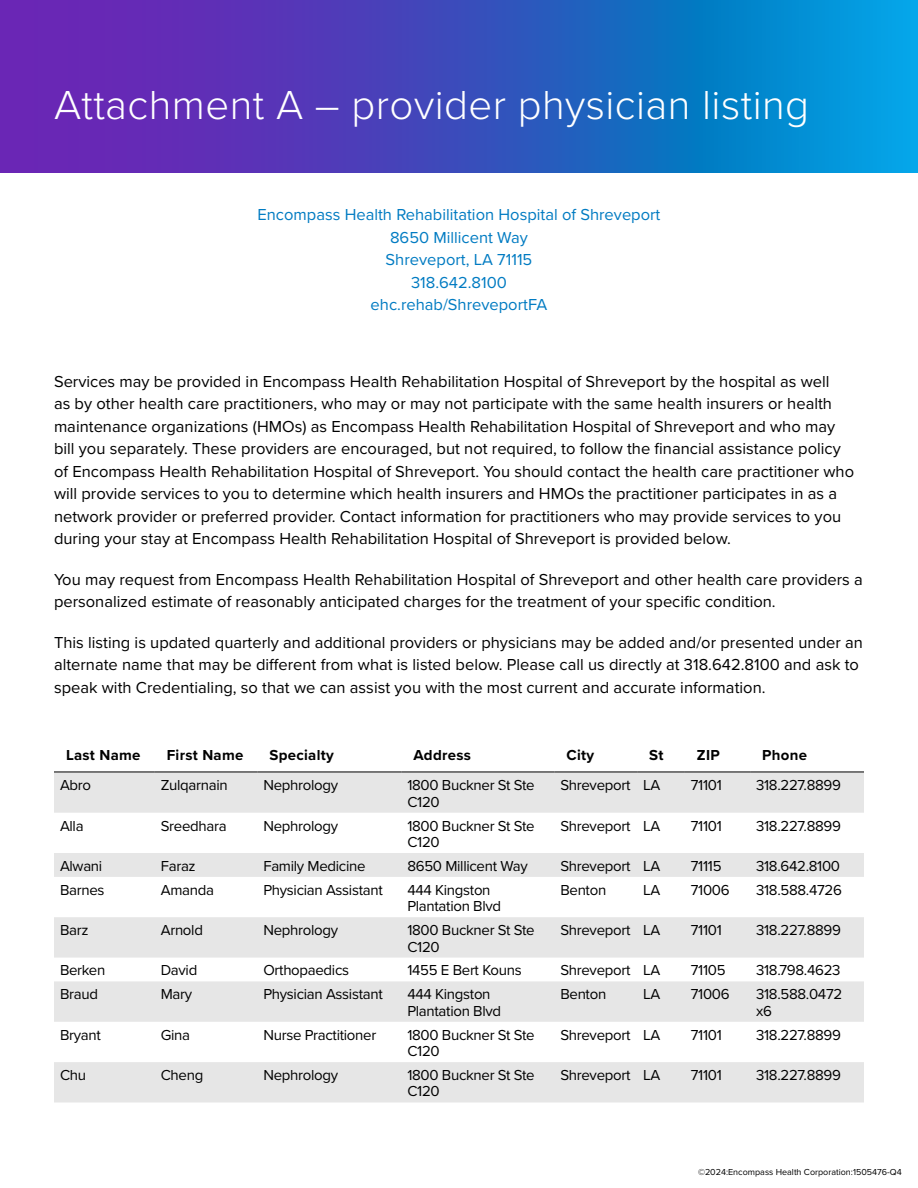
<style>
.page{position:relative;width:918px;height:1188px;background:#fff}
.page>*{position:absolute;margin:0;border:0;box-sizing:border-box;transform-origin:0 0}
.Header_-_EH{font:300 42px "Proxima Nova";letter-spacing:.01em;color:#fff}
.Body_-_EH{font:16.5px/22.5px "Proxima Nova";color:#000}
.Hospital_info_-_EH{font:16.5px/22.5px "Proxima Nova";color:#007bc2;text-align:center}
.Table_body_-_EH{font:15px/16.5px "Proxima Nova";letter-spacing:-.02em;color:#000}
.Table_Header_-_EH{font:700 15px "Proxima Nova";letter-spacing:.02em;color:#000}
.t1{font:9px "Proxima Nova";color:#000}
</style>
<div class="page">
<svg style="left:0;top:0;width:918px;height:173px;background:#3555c0"></svg>
<svg style="left:54px;top:773px;width:810px;height:329px;fill:#e6e6e6"></svg>
<hr style="left:54px;top:772px;width:101px;height:1px;background:#000">
<hr style="left:155px;top:772px;width:102px;height:1px;background:#000">
<hr style="left:257px;top:772px;width:144px;height:1px;background:#000">
<hr style="left:401px;top:772px;width:153px;height:1px;background:#000">
<hr style="left:554px;top:772px;width:83px;height:1px;background:#000">
<hr style="left:637px;top:772px;width:48px;height:1px;background:#000">
<hr style="left:685px;top:772px;width:65px;height:1px;background:#000">
<hr style="left:750px;top:772px;width:114px;height:1px;background:#000">
<h1 class="Header_-_EH" style="left:54px;top:74px;width:757px">Attachment A – provider physician listing</h1>
<p class="Hospital_info_-_EH" style="left:257px;top:203px;width:405px">Encompass Health Rehabilitation Hospital of Shreveport<br>8650 Millicent Way<br>Shreveport, LA 71115<br>318.642.8100<br>ehc.rehab/ShreveportFA</p>
<p class="Body_-_EH" style="left:54px;top:369px;width:802px">Services may be provided in Encompass Health Rehabilitation Hospital of Shreveport by the hospital as well<br>as by other health care practitioners, who may or may not participate with the same health insurers or health maintenance organizations (HMOs) as Encompass Health Rehabilitation Hospital of Shreveport and who may bill you separately. These providers are encouraged, but not required, to follow the financial assistance policy of Encompass Health Rehabilitation Hospital of Shreveport. You should contact the health care practitioner who will provide services to you to determine which health insurers and HMOs the practitioner participates in as a network provider or preferred provider. Contact information for practitioners who may provide services to you during your stay at Encompass Health Rehabilitation Hospital of Shreveport is provided below.</p>
<p class="Body_-_EH" style="left:54px;top:567px;width:810px">You may request from Encompass Health Rehabilitation Hospital of Shreveport and other health care providers a personalized estimate of reasonably anticipated charges for the treatment of your specific condition.</p>
<p class="Body_-_EH" style="left:54px;top:630px;width:811px">This listing is updated quarterly and additional providers or physicians may be added and/or presented under an alternate name that may be different from what is listed below. Please call us directly at 318.642.8100 and ask to speak with Credentialing, so that we can assist you with the most current and accurate information.</p>
<p class="Table_Header_-_EH" style="left:66px;top:744px;width:76px">Last Name</p>
<p class="Table_Header_-_EH" style="left:167px;top:744px;width:78px">First Name</p>
<p class="Table_Header_-_EH" style="left:269px;top:744px;width:66px">Specialty</p>
<p class="Table_Header_-_EH" style="left:413px;top:744px;width:59px">Address</p>
<p class="Table_Header_-_EH" style="left:566px;top:744px;width:29px">City</p>
<p class="Table_Header_-_EH" style="left:649px;top:744px;width:16px">St</p>
<p class="Table_Header_-_EH" style="left:697px;top:744px;width:24px">ZIP</p>
<p class="Table_Header_-_EH" style="left:762px;top:744px;width:46px">Phone</p>
<p class="Table_body_-_EH" style="left:60px;top:776px;width:33px">Abro</p>
<p class="Table_body_-_EH" style="left:161px;top:776px;width:68px">Zulqarnain</p>
<p class="Table_body_-_EH" style="left:263px;top:776px;width:76px">Nephrology</p>
<p class="Table_body_-_EH" style="left:407px;top:776px;width:129px">1800 Buckner St Ste<br>C120</p>
<p class="Table_body_-_EH" style="left:560px;top:776px;width:72px">Shreveport</p>
<p class="Table_body_-_EH" style="left:643px;top:776px;width:19px">LA</p>
<p class="Table_body_-_EH" style="left:691px;top:776px;width:32px">71101</p>
<p class="Table_body_-_EH" style="left:756px;top:776px;width:86px">318.227.8899</p>
<p class="Table_body_-_EH" style="left:60px;top:817px;width:25px">Alla</p>
<p class="Table_body_-_EH" style="left:161px;top:817px;width:67px">Sreedhara</p>
<p class="Table_body_-_EH" style="left:263px;top:817px;width:76px">Nephrology</p>
<p class="Table_body_-_EH" style="left:407px;top:817px;width:129px">1800 Buckner St Ste<br>C120</p>
<p class="Table_body_-_EH" style="left:560px;top:817px;width:72px">Shreveport</p>
<p class="Table_body_-_EH" style="left:643px;top:817px;width:19px">LA</p>
<p class="Table_body_-_EH" style="left:691px;top:817px;width:32px">71101</p>
<p class="Table_body_-_EH" style="left:756px;top:817px;width:86px">318.227.8899</p>
<p class="Table_body_-_EH" style="left:60px;top:857px;width:44px">Alwani</p>
<p class="Table_body_-_EH" style="left:161px;top:857px;width:36px">Faraz</p>
<p class="Table_body_-_EH" style="left:263px;top:857px;width:104px">Family Medicine</p>
<p class="Table_body_-_EH" style="left:407px;top:857px;width:122px">8650 Millicent Way</p>
<p class="Table_body_-_EH" style="left:560px;top:857px;width:72px">Shreveport</p>
<p class="Table_body_-_EH" style="left:643px;top:857px;width:19px">LA</p>
<p class="Table_body_-_EH" style="left:691px;top:857px;width:32px">71115</p>
<p class="Table_body_-_EH" style="left:756px;top:857px;width:85px">318.642.8100</p>
<p class="Table_body_-_EH" style="left:60px;top:881px;width:46px">Barnes</p>
<p class="Table_body_-_EH" style="left:161px;top:881px;width:55px">Amanda</p>
<p class="Table_body_-_EH" style="left:263px;top:881px;width:121px">Physician Assistant</p>
<p class="Table_body_-_EH" style="left:407px;top:881px;width:95px">444 Kingston<br>Plantation Blvd</p>
<p class="Table_body_-_EH" style="left:560px;top:881px;width:47px">Benton</p>
<p class="Table_body_-_EH" style="left:643px;top:881px;width:19px">LA</p>
<p class="Table_body_-_EH" style="left:691px;top:881px;width:40px">71006</p>
<p class="Table_body_-_EH" style="left:756px;top:881px;width:87px">318.588.4726</p>
<p class="Table_body_-_EH" style="left:60px;top:921px;width:30px">Barz</p>
<p class="Table_body_-_EH" style="left:161px;top:921px;width:44px">Arnold</p>
<p class="Table_body_-_EH" style="left:263px;top:921px;width:76px">Nephrology</p>
<p class="Table_body_-_EH" style="left:407px;top:921px;width:129px">1800 Buckner St Ste<br>C120</p>
<p class="Table_body_-_EH" style="left:560px;top:921px;width:72px">Shreveport</p>
<p class="Table_body_-_EH" style="left:643px;top:921px;width:19px">LA</p>
<p class="Table_body_-_EH" style="left:691px;top:921px;width:32px">71101</p>
<p class="Table_body_-_EH" style="left:756px;top:921px;width:86px">318.227.8899</p>
<p class="Table_body_-_EH" style="left:60px;top:962px;width:47px">Berken</p>
<p class="Table_body_-_EH" style="left:161px;top:962px;width:38px">David</p>
<p class="Table_body_-_EH" style="left:263px;top:962px;width:87px">Orthopaedics</p>
<p class="Table_body_-_EH" style="left:407px;top:962px;width:116px">1455 E Bert Kouns</p>
<p class="Table_body_-_EH" style="left:560px;top:962px;width:72px">Shreveport</p>
<p class="Table_body_-_EH" style="left:643px;top:962px;width:19px">LA</p>
<p class="Table_body_-_EH" style="left:691px;top:962px;width:36px">71105</p>
<p class="Table_body_-_EH" style="left:756px;top:962px;width:86px">318.798.4623</p>
<p class="Table_body_-_EH" style="left:60px;top:985px;width:39px">Braud</p>
<p class="Table_body_-_EH" style="left:161px;top:985px;width:33px">Mary</p>
<p class="Table_body_-_EH" style="left:263px;top:985px;width:121px">Physician Assistant</p>
<p class="Table_body_-_EH" style="left:407px;top:985px;width:95px">444 Kingston<br>Plantation Blvd</p>
<p class="Table_body_-_EH" style="left:560px;top:985px;width:47px">Benton</p>
<p class="Table_body_-_EH" style="left:643px;top:985px;width:19px">LA</p>
<p class="Table_body_-_EH" style="left:691px;top:985px;width:40px">71006</p>
<p class="Table_body_-_EH" style="left:756px;top:985px;width:88px">318.588.0472 x6</p>
<p class="Table_body_-_EH" style="left:60px;top:1026px;width:42px">Bryant</p>
<p class="Table_body_-_EH" style="left:161px;top:1026px;width:31px">Gina</p>
<p class="Table_body_-_EH" style="left:263px;top:1026px;width:114px">Nurse Practitioner</p>
<p class="Table_body_-_EH" style="left:407px;top:1026px;width:129px">1800 Buckner St Ste<br>C120</p>
<p class="Table_body_-_EH" style="left:560px;top:1026px;width:72px">Shreveport</p>
<p class="Table_body_-_EH" style="left:643px;top:1026px;width:19px">LA</p>
<p class="Table_body_-_EH" style="left:691px;top:1026px;width:32px">71101</p>
<p class="Table_body_-_EH" style="left:756px;top:1026px;width:86px">318.227.8899</p>
<p class="Table_body_-_EH" style="left:60px;top:1066px;width:28px">Chu</p>
<p class="Table_body_-_EH" style="left:161px;top:1066px;width:44px">Cheng</p>
<p class="Table_body_-_EH" style="left:263px;top:1066px;width:76px">Nephrology</p>
<p class="Table_body_-_EH" style="left:407px;top:1066px;width:129px">1800 Buckner St Ste<br>C120</p>
<p class="Table_body_-_EH" style="left:560px;top:1066px;width:72px">Shreveport</p>
<p class="Table_body_-_EH" style="left:643px;top:1066px;width:19px">LA</p>
<p class="Table_body_-_EH" style="left:691px;top:1066px;width:32px">71101</p>
<p class="Table_body_-_EH" style="left:756px;top:1066px;width:86px">318.227.8899</p>
<p class="t1" style="left:698px;top:1166px;width:205px">©2024:Encompass Health Corporation:1505476-Q4</p>
</div>
